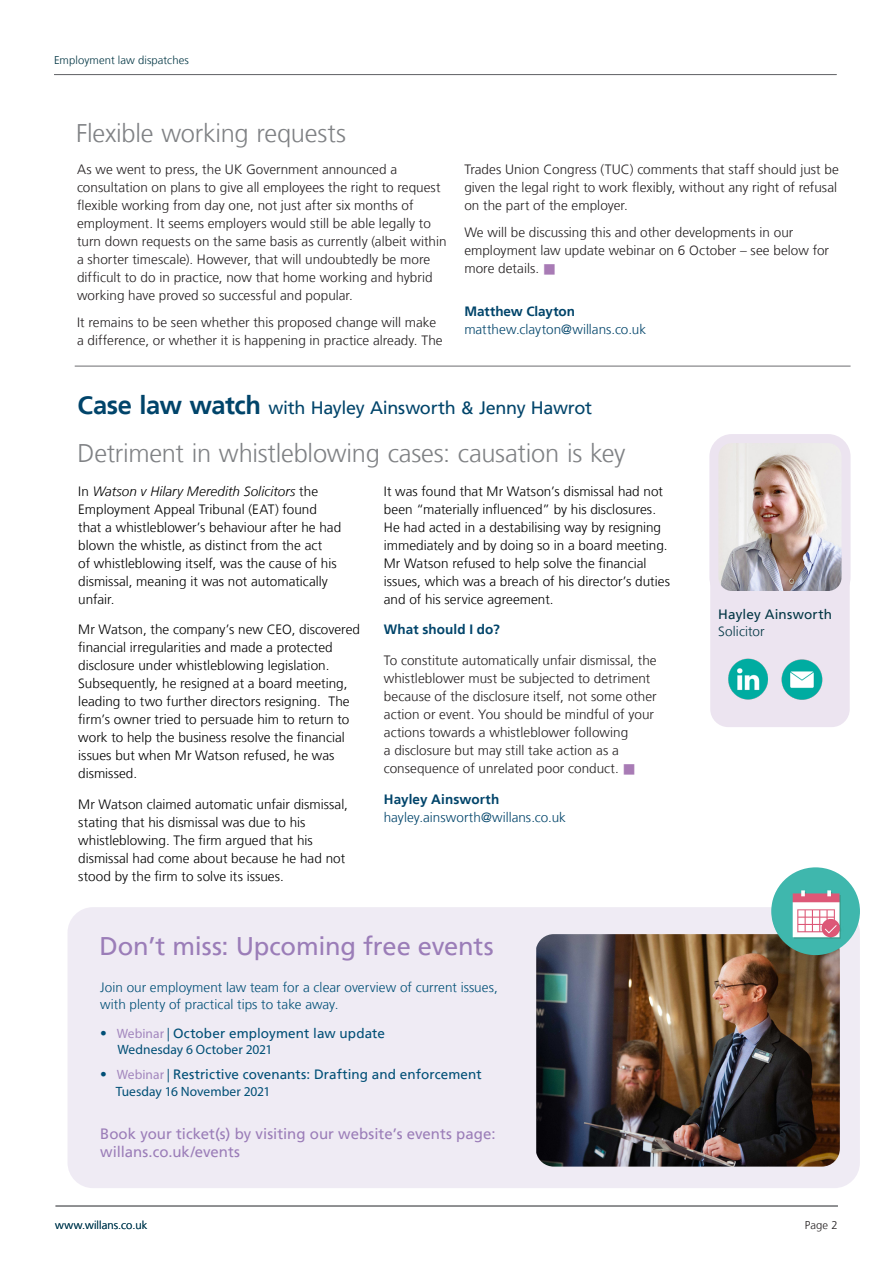
<style>
.page{position:relative;width:893px;height:1263px;background:#fff}
.page>*{position:absolute;margin:0;border:0;box-sizing:border-box;transform-origin:0 0}
.Main_heading{font:300 25.5px "Frutiger LT";letter-spacing:-.01em;color:#808285}
.Quote-sideColumn{font:25.5px "Frutiger LT";letter-spacing:-.005em;color:#9b7db8}
.Main_heading-2{font:18px "Frutiger LT";letter-spacing:-.015em;color:#00446a}
.Quote-sideColumn-2{font:15px/18px "Frutiger LT";color:#9b7db8}
.Body_copy{font:300 13.5px/18px "Frutiger LT";letter-spacing:.005em;color:#231f20}
.Body_copy-2{font:300 13.5px/18px "Frutiger LT";color:#000}
.Body_copy_-_EMAIL{font:13.5px/16.5px "Frutiger LT";letter-spacing:.005em;color:#004f76}
.Body_copy_-_EMAIL-2{font:300 13.5px/16.5px "Frutiger LT";color:#004f76}
.Body_copy-3{font:300 13.5px/18px "Frutiger LT";color:#00446a}
.Body_copy-4{font:700 13.5px "Frutiger LT";letter-spacing:.01em;color:#00446a}
.Photo_caption_text{font:13.5px/16.5px "Frutiger LT";letter-spacing:.01em;color:#003543}
.t1{font:300 11.25px "Frutiger LT";letter-spacing:.01em;color:#003543}
.t2{font:300 11.25px "Frutiger LT";letter-spacing:.005em;color:#00446a}
.t3{font:300 11.25px "Frutiger LT";color:#231f20}
.s1{color:#a87bb5}
.s2{font-weight:700}
.s3{font-weight:700;font-size:25.5px}
.s4{font-style:italic}
.s5{font-weight:300}
.s6{font-family:"Myriad Pro";color:#a387be}
.s7{font-family:"Myriad Pro"}
</style>
<div class="page">
<hr style="left:56px;top:1206px;width:782px;height:1px;background:#6c6d70">
<hr style="left:54px;top:74px;width:782px;height:1px;background:#6c6d70">
<div style="left:710px;top:441px;width:140px;height:286px;background:#ece4f0;border-radius:18px"></div>
<img style="left:719px;top:444px;width:121px;height:146px">
<div style="left:709px;top:434px;width:141px;height:166px;border:9px solid #ece4f0;border-radius:18px"></div>
<img style="left:781px;top:659px;width:42px;height:41px">
<img style="left:728px;top:658px;width:40px;height:42px">
<div style="left:67px;top:907px;width:793px;height:281px;background:#efebf4;border-radius:26px"></div>
<img style="left:536px;top:934px;width:304px;height:232px">
<img style="left:771px;top:867px;width:89px;height:88px">
<hr style="left:75px;top:366px;width:775px;height:1px;background:#6c6d70">
<p class="t1" style="left:54px;top:53px;width:136px">Employment law dispatches</p>
<p class="Main_heading" style="left:76px;top:119px;width:272px">Flexible working requests</p>
<p class="Body_copy" style="left:77px;top:161px;width:371px">As we went to press, the UK Government announced a consultation on plans to give all employees the right to request flexible working from day one, not just after six months of employment. It seems employers would still be able legally to turn down requests on the same basis as currently (albeit within a shorter timescale). However, that will undoubtedly be more difficult to do in practice, now that home working and hybrid working have proved so successful and popular.</p>
<p class="Body_copy" style="left:77px;top:313px;width:367px">It remains to be seen whether this proposed change will make a difference, or whether it is happening in practice already. The</p>
<p class="Body_copy" style="left:464px;top:161px;width:376px">Trades Union Congress (TUC) comments that staff should just be given the legal right to work flexibly, without any right of refusal on the part of the employer.</p>
<p class="Body_copy" style="left:464px;top:223px;width:366px">We will be discussing this and other developments in our employment law update webinar on 6 October – see below for more details. <span class="s1">■</span></p>
<p class="Body_copy-3" style="left:464px;top:303px;width:183px"><span class="s2">Matthew Clayton </span>matthew.clayton@willans.co.uk</p>
<p class="Main_heading-2" style="left:78px;top:397px;width:516px"><span class="s3">Case law watch</span> with Hayley Ainsworth &amp; Jenny Hawrot</p>
<p class="Main_heading" style="left:78px;top:439px;width:550px">Detriment in whistleblowing cases: causation is key</p>
<p class="Body_copy-2" style="left:78px;top:482px;width:264px">In <span class="s4">Watson v Hilary Meredith Solicitors</span> the Employment Appeal Tribunal (EAT) found that a whistleblower’s behaviour after he had blown the whistle, as distinct from the act<br>of whistleblowing itself, was the cause of his dismissal, meaning it was not automatically unfair.</p>
<p class="Body_copy-2" style="left:78px;top:621px;width:283px">Mr Watson, the company’s new CEO, discovered financial irregularities and made a protected disclosure under whistleblowing legislation.<br>Subsequently, he resigned at a board meeting, leading to two further directors resigning. The firm’s owner tried to persuade him to return to work to help the business resolve the financial issues but when Mr Watson refused, he was dismissed.</p>
<p class="Body_copy-2" style="left:78px;top:796px;width:271px">Mr Watson claimed automatic unfair dismissal, stating that his dismissal was due to his whistleblowing. The firm argued that his dismissal had come about because he had not stood by the firm to solve its issues.</p>
<p class="Body_copy-2" style="left:384px;top:482px;width:288px">It was found that Mr Watson’s dismissal had not been “materially influenced” by his disclosures.<br>He had acted in a destabilising way by resigning immediately and by doing so in a board meeting.<br>Mr Watson refused to help solve the financial issues, which was a breach of his director’s duties and of his service agreement.</p>
<p class="Body_copy-4" style="left:384px;top:622px;width:117px">What should I do?</p>
<p class="Body_copy" style="left:384px;top:652px;width:274px">To constitute automatically unfair dismissal, the whistleblower must be subjected to detriment because of the disclosure itself, not some other action or event. You should be mindful of your actions towards a whistleblower following<br>a disclosure but may still take action as a consequence of unrelated poor conduct. <span class="s1">■</span></p>
<p class="Body_copy-4" style="left:384px;top:791px;width:117px">Hayley Ainsworth</p>
<p class="Body_copy-3" style="left:384px;top:808px;width:184px">hayley.ainsworth@willans.co.uk</p>
<p class="Quote-sideColumn" style="left:99px;top:931px;width:396px">Don’t miss: Upcoming free events</p>
<p class="Body_copy_-_EMAIL-2" style="left:100px;top:979px;width:399px">Join our employment law team for a clear overview of current issues, with plenty of practical tips to take away.</p>
<p class="Body_copy_-_EMAIL" style="left:117px;top:1025px;width:269px;text-indent:-17px"><span class="s5">•</span> <span class="s6">Webinar</span> <span class="s7">|</span> October employment law update<br><span class="s7">Wednesday 6 October 2021</span></p>
<p class="Body_copy_-_EMAIL" style="left:116px;top:1066px;width:367px;text-indent:-16px"><span class="s5">•</span> <span class="s6">Webinar</span> <span class="s7">|</span> Restrictive covenants: Drafting and enforcement<br><span class="s7">Tuesday 16 November 2021</span></p>
<p class="Quote-sideColumn-2" style="left:100px;top:1125px;width:397px">Book your ticket(s) by visiting our website’s events page: willans.co.uk/events</p>
<p class="Photo_caption_text" style="left:718px;top:606px;width:115px">Hayley Ainsworth<br><span class="s5">Solicitor</span></p>
<p class="t2" style="left:55px;top:1219px;width:94px">www.willans.co.uk</p>
<p class="t3" style="left:805px;top:1219px;width:34px">Page 2</p>
</div>
